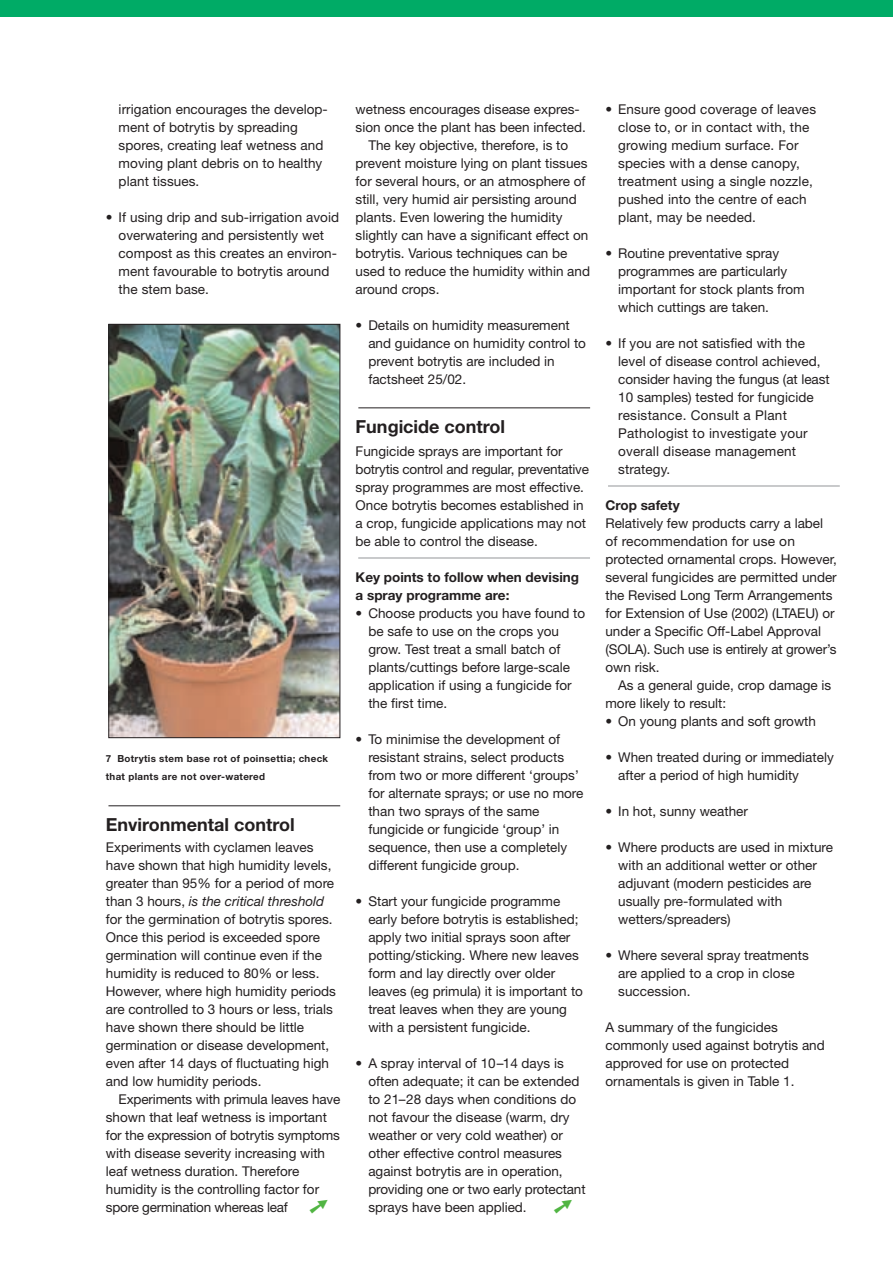
<style>
.page{position:relative;width:893px;height:1263px;background:#fff}
.page>*{position:absolute;margin:0;border:0;box-sizing:border-box;transform-origin:0 0}
.t1{font:700 18px "Helvetica Neue";color:#231f20}
.t2{font:13.5px/18px "Helvetica Neue";color:#231f20}
.t3{font:700 13.5px/18px "Helvetica Neue";color:#231f20}
.t4{font:700 9.75px/18px "Helvetica Neue";letter-spacing:.035em;color:#231f20}
.s1{font-style:italic}
.s2{color:#51b543}
</style>
<div class="page">
<div style="left:0;top:0;width:892px;height:17px;background:#00ab66"></div>
<img style="left:110px;top:326px;width:228px;height:410px">
<div style="left:108px;top:324px;width:232px;height:414px;border:1px solid #231f20"></div>
<hr style="left:108px;top:806px;width:232px;height:1px;background:#231f20">
<hr style="left:358px;top:408px;width:232px;height:1px;background:#231f20">
<hr style="left:358px;top:558px;width:232px;height:1px;background:#939598">
<hr style="left:608px;top:486px;width:231px;height:1px;background:#939598">
<p class="t2" style="left:119px;top:101px;width:211px">irrigation encourages the develop&shy;ment of botrytis by spreading spores, creating leaf wetness and moving plant debris on to healthy plant tissues.</p>
<p class="t2" style="left:119px;top:209px;width:222px;text-indent:-13px">• If using drip and sub-irrigation avoid overwatering and persistently wet compost as this creates an environ&shy;ment favourable to botrytis around the stem base.</p>
<p class="t4" style="left:106px;top:750px;width:224px">7 Botrytis stem base rot of poinsettia; check that plants are not over-watered</p>
<h1 class="t1" style="left:106px;top:819px;width:190px">Environmental control</h1>
<p class="t2" style="left:106px;top:839px;width:231px">Experiments with cyclamen leaves have shown that high humidity levels, greater than 95% for a period of more than 3 hours, <span class="s1">is the critical threshold </span>for the germination of botrytis spores.<br>Once this period is exceeded spore germination will continue even if the humidity is reduced to 80% or less.<br>However, where high humidity periods are controlled to 3 hours or less, trials have shown there should be little germination or disease development, even after 14 days of fluctuating high and low humidity periods.</p>
<p class="t2" style="left:106px;top:1091px;width:236px;text-indent:13px">Experiments with primula leaves have shown that leaf wetness is important for the expression of botrytis symptoms with disease severity increasing with leaf wetness duration. Therefore humidity is the controlling factor for spore germination whereas leaf <span class="s2">➚</span></p>
<p class="t2" style="left:355px;top:101px;width:225px">wetness encourages disease expres-</p>
<p class="t2" style="left:355px;top:119px;width:232px">sion once the plant has been infected.</p>
<p class="t2" style="left:368px;top:137px;width:201px">The key objective, therefore, is to</p>
<p class="t2" style="left:355px;top:155px;width:233px">prevent moisture lying on plant tissues</p>
<p class="t2" style="left:355px;top:173px;width:231px">for several hours, or an atmosphere of</p>
<p class="t2" style="left:355px;top:191px;width:222px">still, very humid air persisting around</p>
<p class="t2" style="left:355px;top:209px;width:208px">plants. Even lowering the humidity</p>
<p class="t2" style="left:355px;top:227px;width:234px">slightly can have a significant effect on</p>
<p class="t2" style="left:355px;top:245px;width:213px">botrytis. Various techniques can be</p>
<p class="t2" style="left:355px;top:263px;width:236px">used to reduce the humidity within and</p>
<p class="t2" style="left:355px;top:281px;width:85px">around crops.</p>
<p class="t2" style="left:368px;top:317px;width:219px;text-indent:-13px">• Details on humidity measurement and guidance on humidity control to prevent botrytis are included in factsheet 25/02.</p>
<h1 class="t1" style="left:355px;top:420px;width:151px">Fungicide control</h1>
<p class="t2" style="left:355px;top:443px;width:235px">Fungicide sprays are important for botrytis control and regular, preventative spray programmes are most effective.<br>Once botrytis becomes established in a crop, fungicide applications may not be able to control the disease.</p>
<p class="t3" style="left:355px;top:569px;width:225px">Key points to follow when devising a spray programme are:</p>
<p class="t2" style="left:368px;top:605px;width:218px;text-indent:-13px">• Choose products you have found to be safe to use on the crops you grow. Test treat a small batch of plants/cuttings before large-scale application if using a fungicide for the first time.</p>
<p class="t2" style="left:368px;top:731px;width:216px;text-indent:-13px">• To minimise the development of resistant strains, select products from two or more different ‘groups’ for alternate sprays; or use no more than two sprays of the same fungicide or fungicide ‘group’ in sequence, then use a completely different fungicide group.</p>
<p class="t2" style="left:368px;top:893px;width:216px;text-indent:-13px">• Start your fungicide programme early before botrytis is established; apply two initial sprays soon after potting/sticking. Where new leaves form and lay directly over older leaves (eg primula) it is important to treat leaves when they are young with a persistent fungicide.</p>
<p class="t2" style="left:368px;top:1055px;width:219px;text-indent:-13px">• A spray interval of 10–14 days is often adequate; it can be extended to 21–28 days when conditions do not favour the disease (warm, dry weather or very cold weather) or other effective control measures against botrytis are in operation, providing one or two early protectant sprays have been applied. <span class="s2">➚</span></p>
<p class="t2" style="left:618px;top:101px;width:199px;text-indent:-13px">• Ensure good coverage of leaves close to, or in contact with, the growing medium surface. For species with a dense canopy, treatment using a single nozzle, pushed into the centre of each plant, may be needed.</p>
<p class="t2" style="left:618px;top:245px;width:188px;text-indent:-13px">• Routine preventative spray programmes are particularly important for stock plants from which cuttings are taken.</p>
<p class="t2" style="left:618px;top:335px;width:213px;text-indent:-13px">• If you are not satisfied with the level of disease control achieved, consider having the fungus (at least<br>10 samples) tested for fungicide resistance. Consult a Plant<br>Pathologist to investigate your overall disease management strategy.</p>
<p class="t3" style="left:605px;top:497px;width:76px">Crop safety</p>
<p class="t2" style="left:605px;top:515px;width:233px">Relatively few products carry a label of recommendation for use on protected ornamental crops. However, several fungicides are permitted under the Revised Long Term Arrangements for Extension of Use (2002) (LTAEU) or under a Specific Off-Label Approval (SOLA). Such use is entirely at grower’s own risk.</p>
<p class="t2" style="left:605px;top:677px;width:227px;text-indent:13px">As a general guide, crop damage is more likely to result:</p>
<p class="t2" style="left:605px;top:713px;width:212px">• On young plants and soft growth</p>
<p class="t2" style="left:618px;top:749px;width:217px;text-indent:-13px">• When treated during or immediately after a period of high humidity</p>
<p class="t2" style="left:605px;top:803px;width:144px">• In hot, sunny weather</p>
<p class="t2" style="left:618px;top:839px;width:216px;text-indent:-13px">• Where products are used in mixture with an additional wetter or other adjuvant (modern pesticides are usually pre-formulated with wetters/spreaders)</p>
<p class="t2" style="left:618px;top:947px;width:192px;text-indent:-13px">• Where several spray treatments are applied to a crop in close succession.</p>
<p class="t2" style="left:605px;top:1019px;width:221px">A summary of the fungicides commonly used against botrytis and approved for use on protected ornamentals is given in Table 1.</p>
</div>
